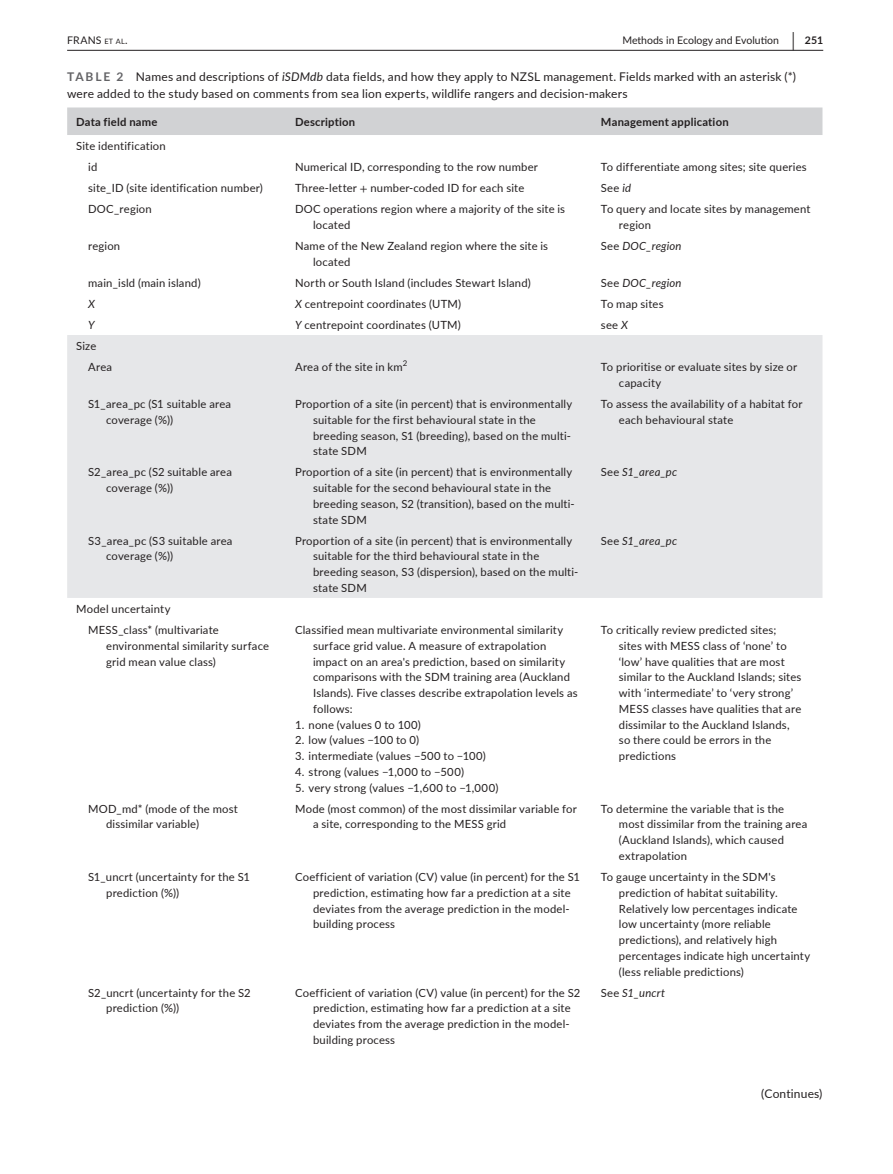
<style>
.page{position:relative;width:893px;height:1174px;background:#fff}
.page>*{position:absolute;margin:0;border:0;box-sizing:border-box;transform-origin:0 0}
.t1{font:700 19.5px "Lato";color:#231f20;scale:.48 1}
.t2{font:12px/16.5px "Lato";letter-spacing:.015em;color:#231f20}
.t3{font:11.25px/15.8px "Lato";letter-spacing:.015em;color:#231f20}
.t4{font:italic 11.25px "Lato";letter-spacing:.015em;color:#231f20}
.t5{font:700 11.25px "Lato";letter-spacing:.02em;color:#231f20}
.t6{font:10.5px "Lato";color:#231f20}
.t7{font:10.5px "Lato";letter-spacing:.02em;color:#231f20}
.t8{font:700 10.5px "Lato";color:#231f20}
.t9{font:7.8px "Lato";color:#231f20}
.s1{font-size:7.35px}
.s2{font-weight:700;color:#636366}
.s3{font-style:italic}
.s4{font-family:"STIX"}
.s5{font-style:normal}
</style>
<div class="page">
<hr style="left:67px;top:50px;width:756px;height:1px;background:#231f20">
<div style="left:67px;top:107px;width:755px;height:28px;background:#d1d2d4"></div>
<div style="left:67px;top:335px;width:755px;height:263px;background:#e6e7e9"></div>
<h1 class="t1" style="left:792px;top:25px;width:7px">|</h1>
<p class="t7" style="left:67px;top:33px;width:62px">FRANS <span class="s1">et al</span>.</p>
<p class="t6" style="left:622px;top:33px;width:158px">Methods in Ecology and Evolu on</p>
<p class="t8" style="left:805px;top:33px;width:20px">251</p>
<p class="t2" style="left:67px;top:68px;width:730px"><span class="s2">TABLE 2</span> Names and descriptions of <span class="s3">iSDMdb</span> data fields, and how they apply to NZSL management. Fields marked with an asterisk (*) were added to the study based on comments from sea lion experts, wildlife rangers and decision-makers</p>
<p class="t5" style="left:76px;top:113px;width:83px">Data field name</p>
<p class="t5" style="left:295px;top:113px;width:62px">Description</p>
<p class="t5" style="left:601px;top:113px;width:129px">Management application</p>
<p class="t3" style="left:88px;top:135px;width:79px;line-height:21px;text-indent:-12px">Site identification id</p>
<p class="t3" style="left:295px;top:159px;width:244px">Numerical ID, corresponding to the row number</p>
<p class="t3" style="left:601px;top:159px;width:207px">To differentiate among sites; site queries</p>
<p class="t3" style="left:88px;top:180px;width:176px">site_ID (site identification number)</p>
<p class="t3" style="left:295px;top:180px;width:231px">Three-letter <span class="s4">+</span> number-coded ID for each site</p>
<p class="t3" style="left:601px;top:180px;width:32px">See <span class="s3">id</span></p>
<p class="t3" style="left:88px;top:201px;width:65px">DOC_region</p>
<p class="t3" style="left:313px;top:201px;width:254px;text-indent:-18px">DOC operations region where a majority of the site is located</p>
<p class="t3" style="left:619px;top:201px;width:193px;text-indent:-18px">To query and locate sites by management region</p>
<p class="t3" style="left:88px;top:238px;width:34px">region</p>
<p class="t3" style="left:313px;top:238px;width:237px;text-indent:-18px">Name of the New Zealand region where the site is located</p>
<p class="t4" style="left:601px;top:238px;width:82px"><span class="s5">See</span> DOC_region</p>
<p class="t3" style="left:88px;top:274px;width:114px">main_isld (main island)</p>
<p class="t3" style="left:295px;top:274px;width:237px">North or South Island (includes Stewart Island)</p>
<p class="t4" style="left:601px;top:275px;width:82px"><span class="s5">See</span> DOC_region</p>
<p class="t4" style="left:88px;top:296px;width:8px">X</p>
<p class="t3" style="left:295px;top:295px;width:167px"><span class="s3">X</span> centrepoint coordinates (UTM)</p>
<p class="t3" style="left:601px;top:295px;width:64px">To map sites</p>
<p class="t4" style="left:88px;top:317px;width:8px">Y</p>
<p class="t3" style="left:295px;top:317px;width:167px"><span class="s3">Y</span> centrepoint coordinates (UTM)</p>
<p class="t3" style="left:601px;top:317px;width:28px">see <span class="s3">X</span></p>
<p class="t3" style="left:88px;top:335px;width:25px;line-height:21px;text-indent:-12px">Size<br>Area</p>
<p class="t3" style="left:295px;top:359px;width:109px">Area of the site in km</p>
<p class="t9" style="left:403px;top:358px;width:6px">2</p>
<p class="t3" style="left:619px;top:359px;width:180px;text-indent:-18px">To prioritise or evaluate sites by size or capacity</p>
<p class="t3" style="left:106px;top:395px;width:126px;text-indent:-18px">S1_area_pc (S1 suitable area coverage (%))</p>
<p class="t3" style="left:313px;top:395px;width:261px;text-indent:-18px">Proportion of a site (in percent) that is environmentally suitable for the first behavioural state in the breeding season, S1 (breeding), based on the multi&shy;state SDM</p>
<p class="t3" style="left:619px;top:395px;width:185px;text-indent:-18px">To assess the availability of a habitat for each behavioural state</p>
<p class="t3" style="left:106px;top:464px;width:127px;text-indent:-18px">S2_area_pc (S2 suitable area coverage (%))</p>
<p class="t3" style="left:313px;top:464px;width:263px;text-indent:-18px">Proportion of a site (in percent) that is environmentally suitable for the second behavioural state in the breeding season, S2 (transition), based on the multi&shy;state SDM</p>
<p class="t4" style="left:601px;top:464px;width:78px"><span class="s5">See</span> S1_area_pc</p>
<p class="t3" style="left:106px;top:532px;width:128px;text-indent:-18px">S3_area_pc (S3 suitable area coverage (%))</p>
<p class="t3" style="left:313px;top:532px;width:267px;text-indent:-18px">Proportion of a site (in percent) that is environmentally suitable for the third behavioural state in the breeding season, S3 (dispersion), based on the multi&shy;state SDM</p>
<p class="t4" style="left:601px;top:532px;width:78px"><span class="s5">See</span> S1_area_pc</p>
<p class="t3" style="left:88px;top:598px;width:132px;line-height:21px;text-indent:-12px">Model uncertainty<br>MESS_class* (multivariate</p>
<p class="t3" style="left:106px;top:637px;width:164px">environmental similarity surface grid mean value class)</p>
<p class="t3" style="left:313px;top:621px;width:266px;text-indent:-18px">Classified mean multivariate environmental similarity surface grid value. A measure of extrapolation impact on an area's prediction, based on similarity comparisons with the SDM training area (Auckland Islands). Five classes describe extrapolation levels as follows:</p>
<p class="t3" style="left:295px;top:716px;width:127px">1. none (values 0 to 100)</p>
<p class="t3" style="left:295px;top:732px;width:126px">2. low (values −100 to 0)</p>
<p class="t3" style="left:295px;top:747px;width:192px">3. intermediate (values −500 to −100)</p>
<p class="t3" style="left:295px;top:763px;width:170px">4. strong (values −1,000 to −500)</p>
<p class="t3" style="left:295px;top:779px;width:205px">5. very strong (values −1,600 to −1,000)</p>
<p class="t3" style="left:619px;top:621px;width:184px;text-indent:-18px">To critically review predicted sites; sites with MESS class of ‘none’ to ‘low’ have qualities that are most similar to the Auckland Islands; sites with ‘intermediate’ to ‘very strong’ MESS classes have qualities that are dissimilar to the Auckland Islands, so there could be errors in the predictions</p>
<p class="t3" style="left:106px;top:800px;width:133px;text-indent:-18px">MOD_md* (mode of the most dissimilar variable)</p>
<p class="t3" style="left:313px;top:800px;width:265px;text-indent:-18px">Mode (most common) of the most dissimilar variable for a site, corresponding to the MESS grid</p>
<p class="t3" style="left:619px;top:800px;width:190px;text-indent:-18px">To determine the variable that is the most dissimilar from the training area (Auckland Islands), which caused extrapolation</p>
<p class="t3" style="left:106px;top:868px;width:145px;text-indent:-18px">S1_uncrt (uncertainty for the S1 prediction (%))</p>
<p class="t3" style="left:313px;top:868px;width:268px;text-indent:-18px">Coefficient of variation (CV) value (in percent) for the S1 prediction, estimating how far a prediction at a site deviates from the average prediction in the model&shy;building process</p>
<p class="t3" style="left:619px;top:868px;width:193px;text-indent:-18px">To gauge uncertainty in the SDM's prediction of habitat suitability.<br>Relatively low percentages indicate low uncertainty (more reliable predictions), and relatively high percentages indicate high uncertainty (less reliable predictions)</p>
<p class="t3" style="left:106px;top:984px;width:146px;text-indent:-18px">S2_uncrt (uncertainty for the S2 prediction (%))</p>
<p class="t3" style="left:313px;top:984px;width:269px;text-indent:-18px">Coefficient of variation (CV) value (in percent) for the S2 prediction, estimating how far a prediction at a site deviates from the average prediction in the model&shy;building process</p>
<p class="t4" style="left:601px;top:984px;width:66px"><span class="s5">See</span> S1_uncrt</p>
<p class="t2" style="left:761px;top:1085px;width:63px">(Continues)</p>
</div>
